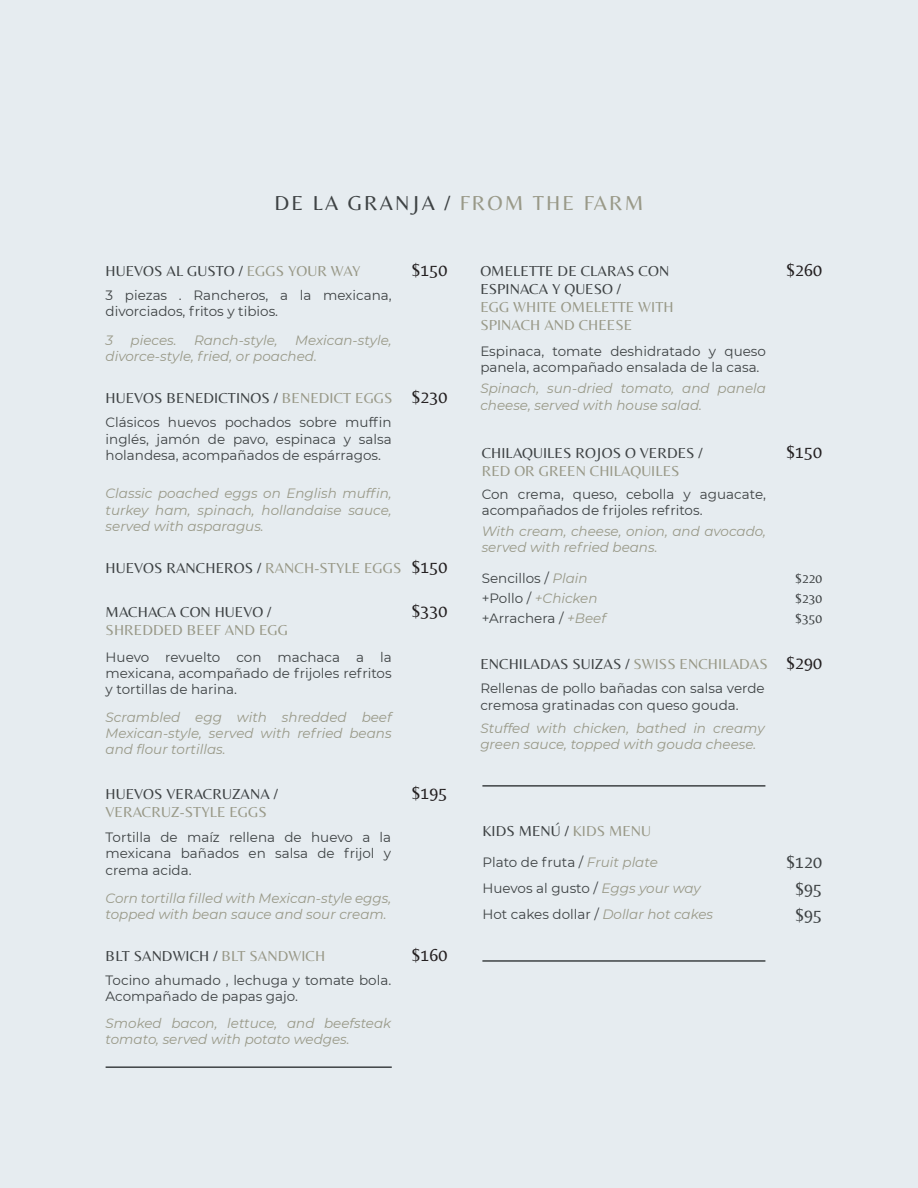
<style>
.page{position:relative;width:918px;height:1188px;background:#e6ecf0}
.page>*{position:absolute;margin:0;border:0;box-sizing:border-box;transform-origin:0 0}
.t1{font:21px "Belleza";letter-spacing:.1em;color:#3e4244}
.t2{font:18px "Belleza";color:#231f20}
.t3{font:18px "Belleza";color:#3e4244}
.t4{font:15px/18px "Belleza";letter-spacing:.005em;color:#3e4244}
.t5{font:15px/18px "Belleza";letter-spacing:.005em;color:#998}
.t6{font:13.5px/16.2px "Montserrat";color:#3e4244}
.t7{font:italic 13.5px/16.2px "Montserrat";color:#998}
.t8{font:13.5px "Belleza";color:#3e4244}
.s1{color:#998}
.s2{font-size:18px;color:#231f20}
.s3{font-style:italic;color:#998}
.s4{font-style:normal;color:#3e4244}
</style>
<div class="page">
<hr style="left:482px;top:960px;width:283px;height:2px;background:#3e4244">
<hr style="left:482px;top:785px;width:283px;height:2px;background:#3e4244">
<hr style="left:106px;top:1066px;width:286px;height:2px;background:#3e4244">
<h1 class="t1" style="left:275px;top:191px;width:370px">DE LA GRANJA / <span class="s1">FROM THE FARM</span></h1>
<p class="t4" style="left:106px;top:262px;width:256px">HUEVOS AL GUSTO / <span class="s1">EGGS YOUR WAY</span></p>
<h2 class="t2" style="left:412px;top:259px;width:37px">$150</h2>
<p class="t6" style="left:106px;top:287px;width:288px">3 piezas . Rancheros, a la mexicana, divorciados, fritos y tibios.</p>
<p class="t7" style="left:106px;top:332px;width:9px">3</p>
<p class="t7" style="left:131px;top:332px;width:48px">pieces.</p>
<p class="t7" style="left:194px;top:332px;width:85px">Ranch-style,</p>
<p class="t7" style="left:106px;top:332px;width:288px;text-indent:190px">Mexican-style, divorce-style, fried, or poached.</p>
<p class="t4" style="left:106px;top:389px;width:343px">HUEVOS BENEDICTINOS / <span class="s1">BENEDICT EGGS</span> <span class="s2">$230</span></p>
<p class="t6" style="left:106px;top:414px;width:288px;text-align:justify">Clásicos huevos pochados sobre muffin inglés, jamón de pavo, espinaca y salsa holandesa, acompañados de espárragos.</p>
<p class="t7" style="left:106px;top:485px;width:288px;text-align:justify">Classic poached eggs on English muffin, turkey ham, spinach, hollandaise sauce, served with asparagus.</p>
<p class="t4" style="left:480px;top:262px;width:190px">OMELETTE DE CLARAS CON<br>ESPINACA Y QUESO /</p>
<p class="t5" style="left:480px;top:298px;width:195px">EGG WHITE OMELETTE WITH<br>SPINACH AND CHEESE</p>
<p class="t6" style="left:480px;top:342px;width:287px">Espinaca, tomate deshidratado y queso panela, acompañado ensalada de la casa.</p>
<p class="t7" style="left:480px;top:380px;width:287px">Spinach, sun-dried tomato, and panela cheese, served with house salad.</p>
<p class="t4" style="left:482px;top:443px;width:222px">CHILAQUILES ROJOS O VERDES /</p>
<p class="t5" style="left:482px;top:461px;width:199px">RED OR GREEN CHILAQUILES</p>
<p class="t6" style="left:482px;top:486px;width:286px">Con crema, queso, cebolla y aguacate, acompañados de frijoles refritos.</p>
<p class="t7" style="left:482px;top:522px;width:286px">With cream, cheese, onion, and avocado, served with refried beans.</p>
<h2 class="t2" style="left:786px;top:259px;width:37px">$260</h2>
<h2 class="t2" style="left:786px;top:441px;width:37px">$150</h2>
<p class="t4" style="left:106px;top:559px;width:343px">HUEVOS RANCHEROS / <span class="s1">RANCH-STYLE EGGS</span> <span class="s2">$150</span></p>
<p class="t4" style="left:106px;top:602px;width:167px">MACHACA CON HUEVO /</p>
<p class="t5" style="left:106px;top:620px;width:184px">SHREDDED BEEF AND EGG</p>
<p class="t6" style="left:106px;top:648px;width:288px;text-align:justify">Huevo revuelto con machaca a la mexicana, acompañado de frijoles refritos y tortillas de harina.</p>
<p class="t7" style="left:106px;top:709px;width:288px;text-align:justify">Scrambled egg with shredded beef Mexican-style, served with refried beans and flour tortillas.</p>
<p class="t4" style="left:106px;top:785px;width:174px">HUEVOS VERACRUZANA /</p>
<p class="t5" style="left:106px;top:803px;width:163px">VERACRUZ-STYLE EGGS</p>
<h2 class="t2" style="left:412px;top:600px;width:37px">$330</h2>
<h2 class="t2" style="left:412px;top:782px;width:37px">$195</h2>
<p class="t6" style="left:106px;top:829px;width:287px;text-align:justify">Tortilla de maíz rellena de huevo a la mexicana bañados en salsa de frijol y crema acida.</p>
<p class="t7" style="left:106px;top:889px;width:287px">Corn tortilla filled with Mexican-style eggs, topped with bean sauce and sour cream.</p>
<p class="t4" style="left:106px;top:947px;width:221px">BLT SANDWICH / <span class="s1">BLT SANDWICH</span></p>
<h2 class="t2" style="left:412px;top:944px;width:37px">$160</h2>
<p class="t6" style="left:106px;top:972px;width:287px">Tocino ahumado , lechuga y tomate bola.<br>Acompañado de papas gajo.</p>
<p class="t7" style="left:106px;top:1014px;width:287px">Smoked bacon, lettuce, and beefsteak tomato, served with potato wedges.</p>
<p class="t6" style="left:482px;top:570px;width:108px">Sencillos / <span class="s3">Plain</span></p>
<p class="t8" style="left:795px;top:570px;width:28px">$220</p>
<p class="t7" style="left:482px;top:590px;width:117px"><span class="s4">+Pollo /</span> +Chicken</p>
<p class="t8" style="left:795px;top:590px;width:28px">$230</p>
<p class="t6" style="left:482px;top:610px;width:126px">+Arrachera / <span class="s3">+Beef</span></p>
<p class="t8" style="left:795px;top:611px;width:28px">$350</p>
<p class="t4" style="left:480px;top:655px;width:343px">ENCHILADAS SUIZAS / <span class="s1">SWISS ENCHILADAS</span> <span class="s2">$290</span></p>
<p class="t6" style="left:480px;top:680px;width:286px">Rellenas de pollo bañadas con salsa verde cremosa gratinadas con queso gouda.</p>
<p class="t7" style="left:480px;top:720px;width:286px">Stuffed with chicken, bathed in creamy green sauce, topped with gouda cheese.</p>
<p class="t4" style="left:482px;top:821px;width:170px">KIDS MENÚ / <span class="s1">KIDS MENU</span></p>
<p class="t6" style="left:482px;top:854px;width:177px">Plato de fruta / <span class="s3">Fruit plate</span></p>
<h2 class="t3" style="left:786px;top:852px;width:37px">$120</h2>
<p class="t6" style="left:482px;top:880px;width:220px">Huevos al gusto / <span class="s3">Eggs your way</span></p>
<h2 class="t3" style="left:795px;top:878px;width:28px">$95</h2>
<p class="t6" style="left:482px;top:905px;width:232px">Hot cakes dollar / <span class="s3">Dollar hot cakes</span></p>
<h2 class="t3" style="left:795px;top:904px;width:28px">$95</h2>
</div>
